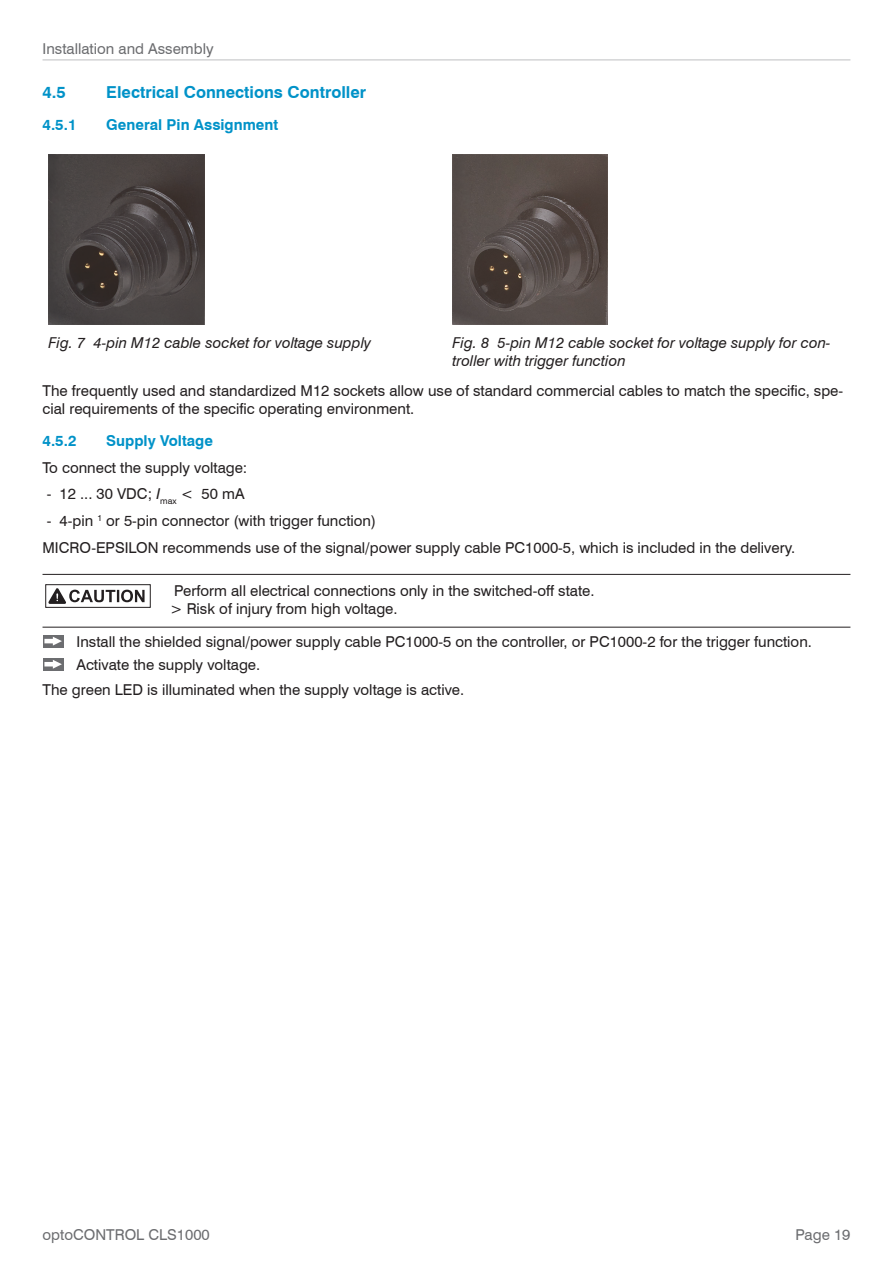
<style>
.page{position:relative;width:893px;height:1263px;background:#fff}
.page>*{position:absolute;margin:0;border:0;box-sizing:border-box;transform-origin:0 0}
.t1{font:700 16.5px "Swiss 721 BT";color:#0092c8}
.Fließtext{font:15px/18px "Swiss 721 BT";color:#231f20}
.Handlungsaufforderun{font:15px "Swiss 721 BT";color:#231f20}
.t2{font:italic 15px/18px "Swiss 721 BT";color:#231f20}
.Hinweis{font:15px/18px "Swiss 721 BT";color:#231f20}
.t3{font:15px "Swiss 721 BT";color:#6c6d70}
.t4{font:700 15px "Swiss 721 BT";color:#0092c8}
.s1{font-style:italic}
</style>
<div class="page">
<hr style="left:43px;top:60px;width:807px;height:1px;background:#bebfc2">
<hr style="left:43px;top:574px;width:807px;height:1px;background:#231f20">
<hr style="left:43px;top:627px;width:807px;height:1px;background:#231f20">
<img style="left:49px;top:154px;width:155px;height:170px">
<img style="left:452px;top:154px;width:155px;height:170px">
<div style="left:43px;top:635px;width:21px;height:12px;background:#6c6d70"></div>
<svg style="left:44px;top:637px;width:18px;height:8px"></svg>
<div style="left:43px;top:658px;width:21px;height:12px;background:#6c6d70"></div>
<svg style="left:44px;top:660px;width:18px;height:9px"></svg>
<div style="left:45px;top:584px;width:106px;height:24px;border:1px solid #231f20"></div>
<svg style="left:48px;top:588px;width:97px;height:16px"></svg>
<p class="t3" style="left:43px;top:39px;width:173px">Installation and Assembly</p>
<p class="t1" style="left:43px;top:82px;width:25px">4.5</p>
<p class="t1" style="left:106px;top:82px;width:261px">Electrical Connections Controller</p>
<p class="t4" style="left:43px;top:115px;width:36px">4.5.1</p>
<p class="t4" style="left:106px;top:115px;width:173px">General Pin Assignment</p>
<p class="t2" style="left:49px;top:333px;width:324px">Fig. 7 4-pin M12 cable socket for voltage supply</p>
<p class="t2" style="left:452px;top:333px;width:380px">Fig. 8 5-pin M12 cable socket for voltage supply for con&shy;troller with trigger function</p>
<p class="Fließtext" style="left:43px;top:382px;width:802px">The frequently used and standardized M12 sockets allow use of standard commercial cables to match the specific, spe&shy;cial requirements of the specific operating environment.</p>
<p class="t4" style="left:43px;top:432px;width:36px">4.5.2</p>
<p class="t4" style="left:106px;top:432px;width:108px">Supply Voltage</p>
<p class="Fließtext" style="left:43px;top:458px;width:206px">To connect the supply voltage:</p>
<p class="Fließtext" style="left:47px;top:485px;width:199px">- 12 ... 30 VDC; <span class="s1">I</span><sub>max</sub> &lt; 50 mA</p>
<p class="Fließtext" style="left:47px;top:511px;width:331px">- 4-pin <sup>1</sup> or 5-pin connector (with trigger function)</p>
<p class="Fließtext" style="left:43px;top:538px;width:754px">MICRO-EPSILON recommends use of the signal/power supply cable PC1000-5, which is included in the delivery.</p>
<p class="Hinweis" style="left:170px;top:581px;width:426px">Perform all electrical connections only in the switched-off state. &gt; Risk of injury from high voltage.</p>
<p class="Handlungsaufforderun" style="left:77px;top:633px;width:737px">Install the shielded signal/power supply cable PC1000-5 on the controller, or PC1000-2 for the trigger function.</p>
<p class="Handlungsaufforderun" style="left:77px;top:656px;width:185px">Activate the supply voltage.</p>
<p class="Fließtext" style="left:43px;top:681px;width:423px">The green LED is illuminated when the supply voltage is active.</p>
<p class="t3" style="left:43px;top:1226px;width:169px">optoCONTROL CLS1000</p>
<p class="t3" style="left:795px;top:1226px;width:56px">Page 19</p>
</div>
